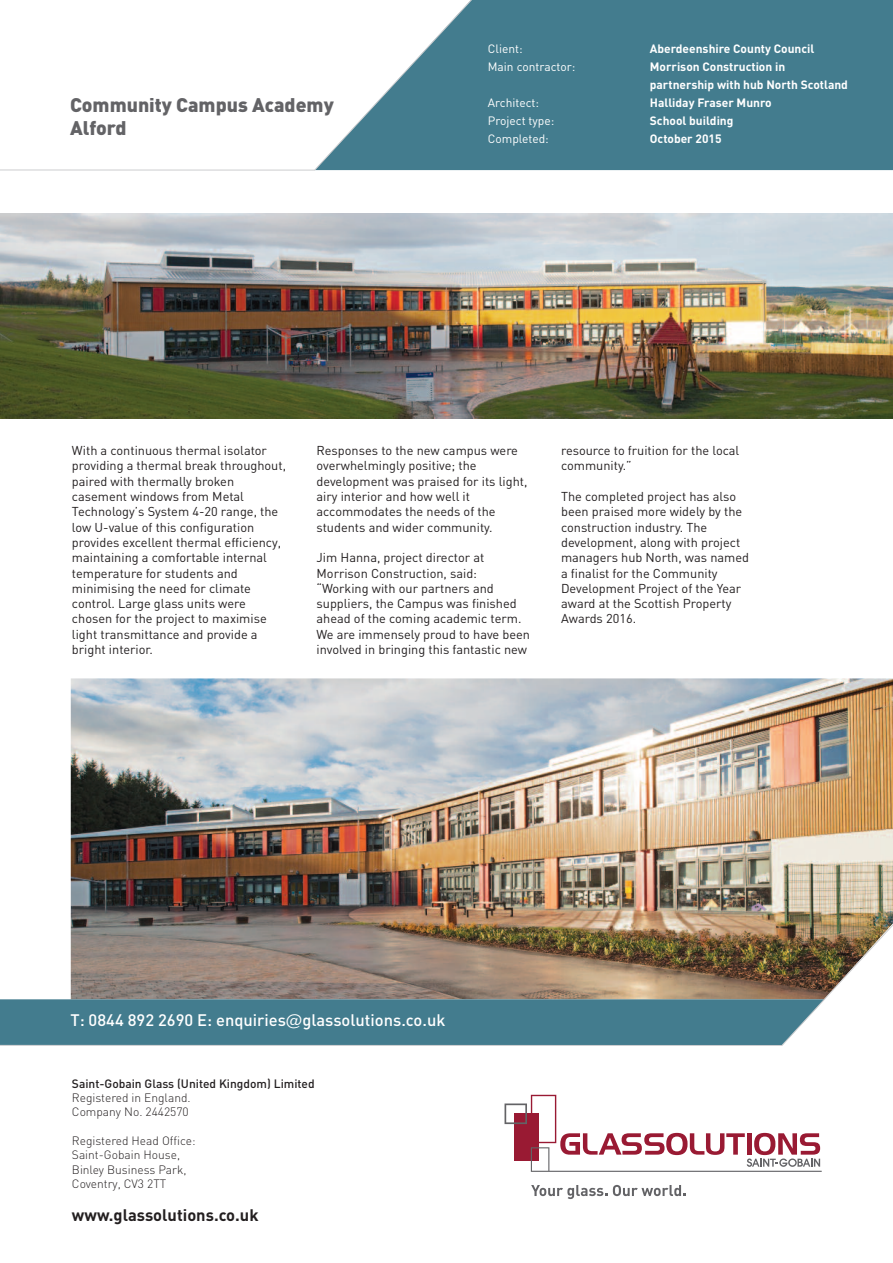
<style>
.page{position:relative;width:893px;height:1263px;background:#fff}
.page>*{position:absolute;margin:0;border:0;box-sizing:border-box;transform-origin:0 0}
.t1{font:900 19.5px/23.4px "DIN";color:#636366}
.t2{font:500 16.5px "DIN";color:#fff}
.t3{font:700 16.5px "DIN";color:#231f20}
.t4{font:12.75px/15.3px "DIN";color:#231f20}
.t5{font:700 12px/18px "DIN";color:#fff}
.t6{font:300 12px/14.4px "DIN";color:#231f20}
.t7{font:12px "DIN";color:#fff}
.t8{font:500 12px "DIN";color:#231f20}
.s1{font-family:"Avant Garde IT Cby BT"}
</style>
<div class="page">
<img style="left:71px;top:678px;width:822px;height:233px">
<svg style="left:504px;top:1095px;width:318px;height:77px"></svg>
<svg style="left:531px;top:1185px;width:76px;height:14px"></svg>
<svg style="left:613px;top:1185px;width:73px;height:11px"></svg>
<img style="left:0;top:911px;width:893px;height:135px">
<div style="left:485px;top:0;width:408px;height:170px;background:#437c8e"></div>
<svg style="left:0;top:0;width:485px;height:171px"></svg>
<img style="left:0;top:214px;width:893px;height:205px">
<h1 class="t1" style="left:70px;top:94px;width:265px">Community Campus Academy<br>Alford</h1>
<p class="t7" style="left:488px;top:42px;width:36px">Client:</p>
<p class="t5" style="left:650px;top:40px;width:166px">Aberdeenshire County Council</p>
<p class="t7" style="left:488px;top:60px;width:89px">Main contractor:</p>
<p class="t5" style="left:650px;top:58px;width:200px">Morrison Construction in partnership with hub North Scotland</p>
<p class="t7" style="left:488px;top:96px;width:53px">Architect:</p>
<p class="t5" style="left:650px;top:94px;width:123px">Halliday Fraser Munro</p>
<p class="t7" style="left:488px;top:114px;width:68px">Project type:</p>
<p class="t5" style="left:650px;top:112px;width:85px">School building</p>
<p class="t7" style="left:488px;top:132px;width:62px">Completed:</p>
<p class="t5" style="left:650px;top:130px;width:73px">October 2015</p>
<p class="t4" style="left:72px;top:443px;width:216px">With a continuous thermal isolator providing a thermal break throughout, paired with thermally broken casement windows from Metal<br>Technology’s System 4-20 range, the low U-value of this configuration provides excellent thermal efficiency, maintaining a comfortable internal temperature for students and minimising the need for climate control. Large glass units were chosen for the project to maximise light transmittance and provide a bright interior.</p>
<p class="t4" style="left:316px;top:443px;width:212px">Responses to the new campus were overwhelmingly positive; the development was praised for its light, airy interior and how well it accommodates the needs of the students and wider community.</p>
<p class="t4" style="left:316px;top:550px;width:215px">Jim Hanna, project director at Morrison Construction, said: “Working with our partners and suppliers, the Campus was finished ahead of the coming academic term.<br>We are immensely proud to have been involved in bringing this fantastic new</p>
<p class="t4" style="left:561px;top:443px;width:180px">resource to fruition for the local community.”</p>
<p class="t4" style="left:561px;top:489px;width:190px">The completed project has also been praised more widely by the construction industry. The development, along with project managers hub North, was named a finalist for the Community<br>Development Project of the Year award at the Scottish Property<br>Awards 2016.</p>
<p class="t2" style="left:70px;top:1011px;width:376px">T: 0844 892 2690 E: enquiries<span class="s1">@</span>glassolutions.co.uk</p>
<p class="t8" style="left:72px;top:1076px;width:244px">Saint-Gobain Glass (United Kingdom) Limited</p>
<p class="t6" style="left:72px;top:1090px;width:120px">Registered in England.<br>Company No. 2442570</p>
<p class="t6" style="left:72px;top:1134px;width:125px">Registered Head Office:<br>Saint-Gobain House,<br>Binley Business Park,<br>Coventry, CV3 2TT</p>
<p class="t3" style="left:72px;top:1206px;width:188px">www.glassolutions.co.uk</p>
</div>
